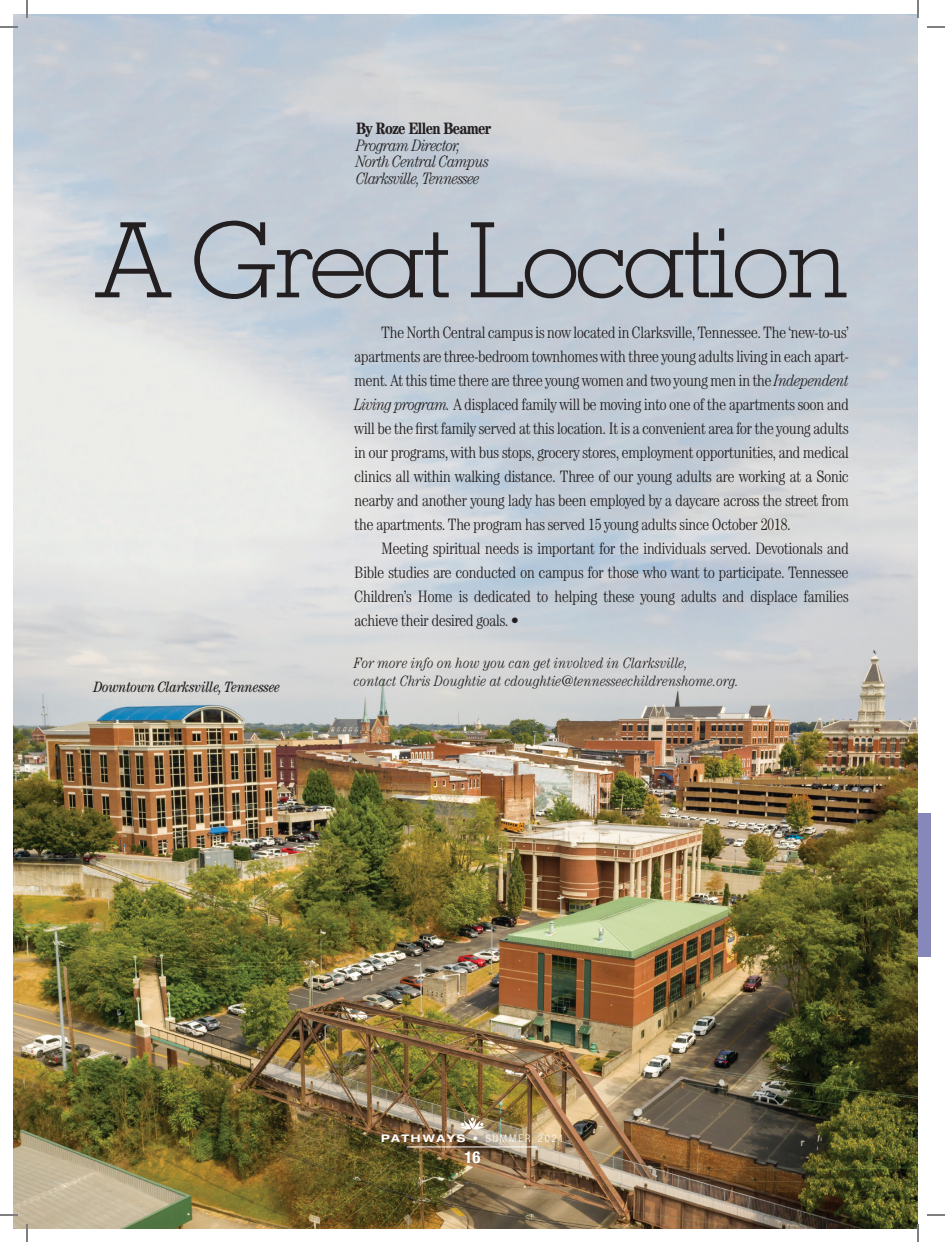
<style>
.page{position:relative;width:945px;height:1242px;background:#fff}
.page>*{position:absolute;margin:0;border:0;box-sizing:border-box;transform-origin:0 0}
.t1{font:300 103.95px "Memphis";letter-spacing:-.04em;color:#231f20}
.t2{font:300 condensed 16.5px/24px "Century";letter-spacing:-.04em;color:#231f20;text-align:justify}
.t3{font:italic 300 condensed 16.5px/16.5px "Century Std";letter-spacing:-.04em;color:#231f20}
.t4{font:700 condensed 16.5px "Century";letter-spacing:-.04em;color:#231f20}
.t5{font:700 condensed 16.5px "Helvetica Neue";color:#fff}
.t6{font:italic 300 condensed 15px/18px "Century";color:#231f20}
.t7{font:italic condensed 15px "Century Std";letter-spacing:-.015em;color:#231f20}
.t8{font:300 condensed 10.5px "Helvetica Neue";letter-spacing:.19em;color:#fff}
.s1{font-style:italic}
.s2{font-family:"Helvetica Neue LT Std";font-weight:700;font-stretch:expanded}
.s3{font-family:"Helvetica Neue LT Std";font-weight:400;font-stretch:expanded}
</style>
<div class="page">
<div style="left:904px;top:813px;width:28px;height:144px;background:#8688ba"></div>
<img style="left:14px;top:14px;width:904px;height:1214px">
<svg style="left:459px;top:1117px;width:27px;height:12px"></svg>
<hr style="left:407px;top:1147px;width:130px;height:1px;background:#fff">
<svg style="left:0;top:26px;width:18px;height:2px"></svg>
<svg style="left:26px;top:0;width:2px;height:18px"></svg>
<svg style="left:927px;top:26px;width:18px;height:2px"></svg>
<svg style="left:917px;top:0;width:2px;height:18px"></svg>
<svg style="left:927px;top:1214px;width:18px;height:2px"></svg>
<svg style="left:917px;top:1224px;width:2px;height:18px"></svg>
<svg style="left:0;top:1214px;width:18px;height:2px"></svg>
<svg style="left:26px;top:1224px;width:2px;height:18px"></svg>
<p class="t4" style="left:356px;top:119px;width:136px">By Roze Ellen Beamer</p>
<p class="t3" style="left:356px;top:137px;width:134px">Program Director,<br>North Central Campus<br>Clarksville, Tennessee</p>
<h1 class="t1" style="left:93px;top:197px;width:758px">A Great Location</h1>
<p class="t7" style="left:94px;top:678px;width:188px">Downtown Clarksville, Tennessee</p>
<p class="t2" style="left:354px;top:320px;width:496px;text-indent:27px">The North Central campus is now located in Clarksville, Tennessee. The ‘new-to-us’ apartments are three-bedroom townhomes with three young adults living in each apart&shy;ment. At this time there are three young women and two young men in the <span class="s1">Independent Living program.</span> A displaced family will be moving into one of the apartments soon and will be the first family served at this location. It is a convenient area for the young adults in our programs, with bus stops, grocery stores, employment opportunities, and medical clinics all within walking distance. Three of our young adults are working at a Sonic nearby and another young lady has been employed by a daycare across the street from the apartments. The program has served 15 young adults since October 2018.</p>
<p class="t2" style="left:354px;top:536px;width:496px;text-indent:27px">Meeting spiritual needs is important for the individuals served. Devotionals and Bible studies are conducted on campus for those who want to participate. Tennessee Children’s Home is dedicated to helping these young adults and displace families achieve their desired goals. •</p>
<p class="t6" style="left:354px;top:653px;width:387px">For more info on how you can get involved in Clarksville,<br>contact Chris Doughtie at cdoughtie@tennesseechildrenshome.org.</p>
<p class="t8" style="left:381px;top:1132px;width:184px"><span class="s2">PATHWAYS</span> <span class="s3">•</span> SUMMER 2021</p>
<p class="t5" style="left:465px;top:1147px;width:17px">16</p>
</div>
